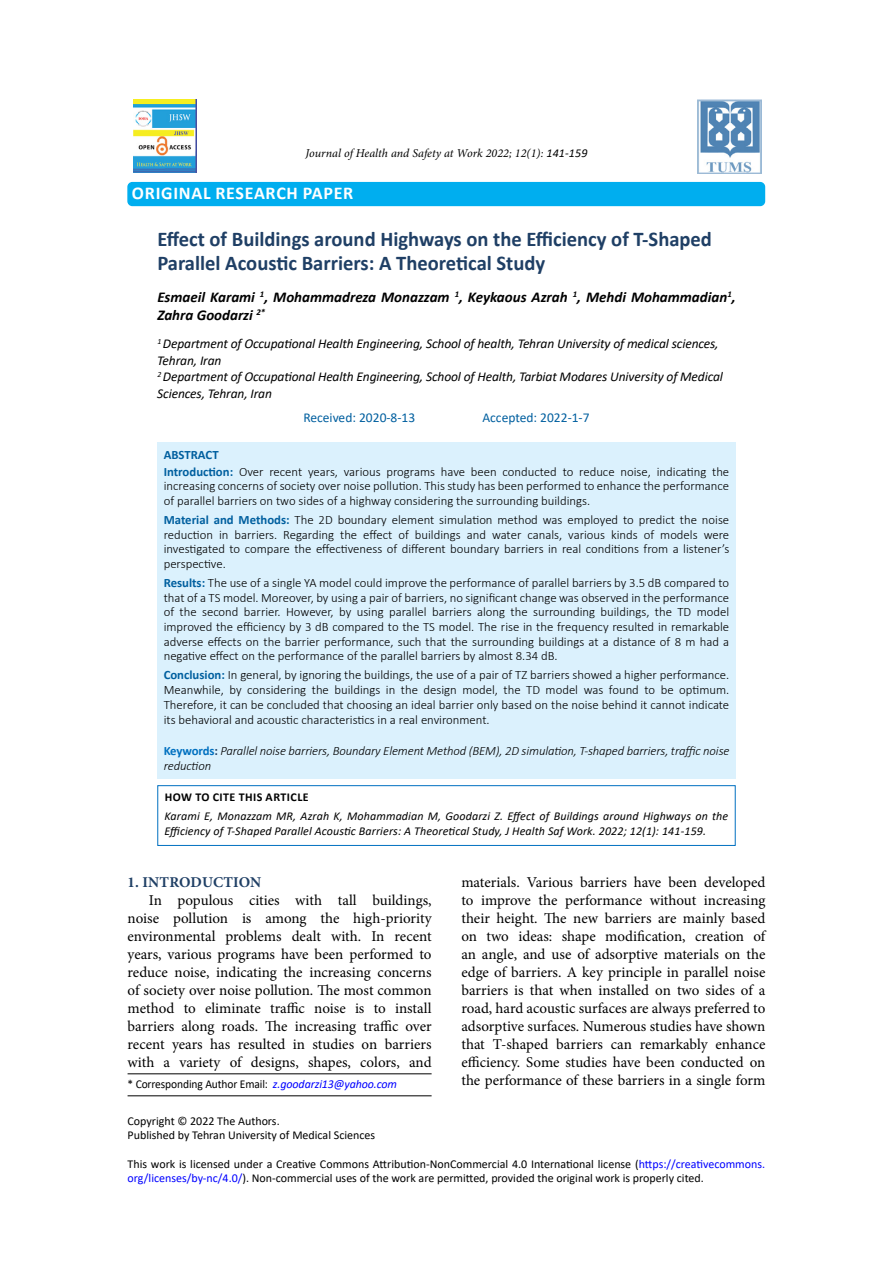
<style>
.page{position:relative;width:893px;height:1263px;background:#fff}
.page>*{position:absolute;margin:0;border:0;box-sizing:border-box;transform-origin:0 0}
.t1{font:700 21px/24px "Calibri";color:#1f3f65}
.t2{font:700 19.5px "Calibri";letter-spacing:.04em;color:#fff}
.t3{font:700 18px "Calibri";letter-spacing:.04em;color:#fff}
.t4{font:15px/18px "Minion Pro";color:#000;text-align:justify}
.t5{font:italic 700 15px/18px "Calibri";color:#000}
.t6{font:700 15px "Minion Pro";letter-spacing:.01em;color:#1f3f65}
.t7{font:italic 13.5px/16.5px "Calibri";letter-spacing:-.01em;color:#000}
.t8{font:13.5px "Calibri";color:#005f9f}
.t9{font:300 12.75px/14.7px "Calibri";color:#000;text-align:justify}
.t10{font:italic 300 12.75px/14.7px "Calibri";letter-spacing:-.01em;color:#000}
.t11{font:12px/14.4px "Calibri";color:#000}
.t12{font:italic 12px/14.4px "Calibri";letter-spacing:.01em;color:#000}
.t13{font:italic 12px "Minion Pro";color:#000}
.t14{font:12px "Calibri";color:#000;scale:.96 1}
.t15{font:700 12px "Calibri";letter-spacing:.04em;color:#000}
.s1{font-family:"Calibri"}
.s2{font-weight:700;color:#005f9f}
.s3{font-weight:700;font-style:normal;color:#0070c0}
.s4{font-weight:700;font-style:normal;color:#1f3f65}
.s5{font-style:italic;color:#00f}
.s6{color:#00f}
</style>
<div class="page">
<div style="left:157px;top:443px;width:579px;height:336px;background:#dbf1fd"></div>
<div style="left:128px;top:183px;width:636px;height:22px;background:#00aeef;border-radius:4px"></div>
<div style="left:127px;top:182px;width:638px;height:24px;border:2px solid #00aeef;border-radius:4px"></div>
<hr style="left:128px;top:1073px;width:304px;height:1px;background:#000">
<img style="left:133px;top:99px;width:63px;height:73px">
<img style="left:697px;top:99px;width:64px;height:74px">
<hr style="left:128px;top:1095px;width:304px;height:1px;background:#000">
<div style="left:157px;top:785px;width:579px;height:61px;border:1px solid #0070c0"></div>
<p class="t13" style="left:306px;top:145px;width:283px">Journal of Health and Safety at Work 2022; 12(1): <span class="s1">141-159</span></p>
<h2 class="t2" style="left:165px;top:178px;width:166px">RESEARCH ARTICLE</h2>
<h1 class="t1" style="left:157px;top:227px;width:556px">Effect of Buildings around Highways on the Efficiency of T-Shaped<br>Parallel Acoustic Barriers: A Theoretical Study</h1>
<p class="t5" style="left:157px;top:287px;width:580px">Esmaeil Karami <sup>1</sup>, Mohammadreza Monazzam <sup>1</sup>, Keykaous Azrah <sup>1</sup>, Mehdi Mohammadian<sup>1</sup>,<br>Zahra Goodarzi <sup>2*</sup></p>
<p class="t7" style="left:157px;top:335px;width:567px"><sup>1</sup> Department of Occupational Health Engineering, School of health, Tehran University of medical sciences, Tehran, Iran<br><sup>2</sup> Department of Occupational Health Engineering, School of Health, Tarbiat Modares University of Medical Sciences, Tehran, Iran</p>
<p class="t8" style="left:303px;top:408px;width:113px">Received: 2020-8-13</p>
<p class="t8" style="left:482px;top:408px;width:109px">Accepted: 2022-1-7</p>
<p class="t9" style="left:164px;top:446px;width:567px;line-height:16.8px"><span class="s2">ABSTRACT<br>Introduction:</span> Over recent years, various programs have been conducted to reduce noise, indicating the</p>
<p class="t9" style="left:164px;top:478px;width:567px">increasing concerns of society over noise pollution. This study has been performed to enhance the performance of parallel barriers on two sides of a highway considering the surrounding buildings.</p>
<p class="t9" style="left:164px;top:512px;width:567px"><span class="s2">Material and Methods:</span> The 2D boundary element simulation method was employed to predict the noise reduction in barriers. Regarding the effect of buildings and water canals, various kinds of models were investigated to compare the effectiveness of different boundary barriers in real conditions from a listener’s perspective.</p>
<p class="t9" style="left:164px;top:575px;width:567px"><span class="s2">Results:</span> The use of a single YA model could improve the performance of parallel barriers by 3.5 dB compared to that of a TS model. Moreover, by using a pair of barriers, no significant change was observed in the performance of the second barrier. However, by using parallel barriers along the surrounding buildings, the TD model improved the efficiency by 3 dB compared to the TS model. The rise in the frequency resulted in remarkable adverse effects on the barrier performance, such that the surrounding buildings at a distance of 8 m had a negative effect on the performance of the parallel barriers by almost 8.34 dB.</p>
<p class="t9" style="left:164px;top:668px;width:567px"><span class="s2">Conclusion:</span> In general, by ignoring the buildings, the use of a pair of TZ barriers showed a higher performance.<br>Meanwhile, by considering the buildings in the design model, the TD model was found to be optimum.<br>Therefore, it can be concluded that choosing an ideal barrier only based on the noise behind it cannot indicate its behavioral and acoustic characteristics in a real environment.</p>
<p class="t10" style="left:164px;top:743px;width:567px"><span class="s3">Keywords</span><span class="s4">:</span> Parallel noise barriers, Boundary Element Method (BEM), 2D simulation, T-shaped barriers, traffic noise reduction</p>
<h3 class="t3" style="left:132px;top:180px;width:223px">ORIGINAL RESEARCH PAPER</h3>
<p class="t15" style="left:165px;top:789px;width:145px">HOW TO CITE THIS ARTICLE</p>
<p class="t12" style="left:165px;top:809px;width:565px">Karami E, Monazzam MR, Azrah K, Mohammadian M, Goodarzi Z. Effect of Buildings around Highways on the<br>Efficiency of T-Shaped Parallel Acoustic Barriers: A Theoretical Study, J Health Saf Work. 2022; 12(1): 141-159.</p>
<p class="t6" style="left:128px;top:871px;width:135px">1. INTRODUCTION</p>
<p class="t4" style="left:128px;top:891px;width:306px;text-indent:21px">In populous cities with tall buildings, noise pollution is among the high-priority environmental problems dealt with. In recent years, various programs have been performed to reduce noise, indicating the increasing concerns of society over noise pollution. The most common method to eliminate traffic noise is to install barriers along roads. The increasing traffic over recent years has resulted in studies on barriers with a variety of designs, shapes, colors, and</p>
<p class="t14" style="left:128px;top:1075px;width:282px">* Corresponding Author Email: <span class="s5">z.goodarzi13@yahoo.com</span></p>
<p class="t4" style="left:461px;top:873px;width:306px">materials. Various barriers have been developed to improve the performance without increasing their height. The new barriers are mainly based on two ideas: shape modification, creation of an angle, and use of adsorptive materials on the edge of barriers. A key principle in parallel noise barriers is that when installed on two sides of a road, hard acoustic surfaces are always preferred to adsorptive surfaces. Numerous studies have shown that T-shaped barriers can remarkably enhance efficiency. Some studies have been conducted on the performance of these barriers in a single form</p>
<p class="t11" style="left:128px;top:1113px;width:249px">Copyright © 2022 The Authors.<br>Published by Tehran University of Medical Sciences</p>
<p class="t11" style="left:128px;top:1156px;width:639px">This work is licensed under a Creative Commons Attribution-NonCommercial 4.0 International license (<span class="s6">https://creativecommons. org/licenses/by-nc/4.0/</span>). Non-commercial uses of the work are permitted, provided the original work is properly cited.</p>
</div>
